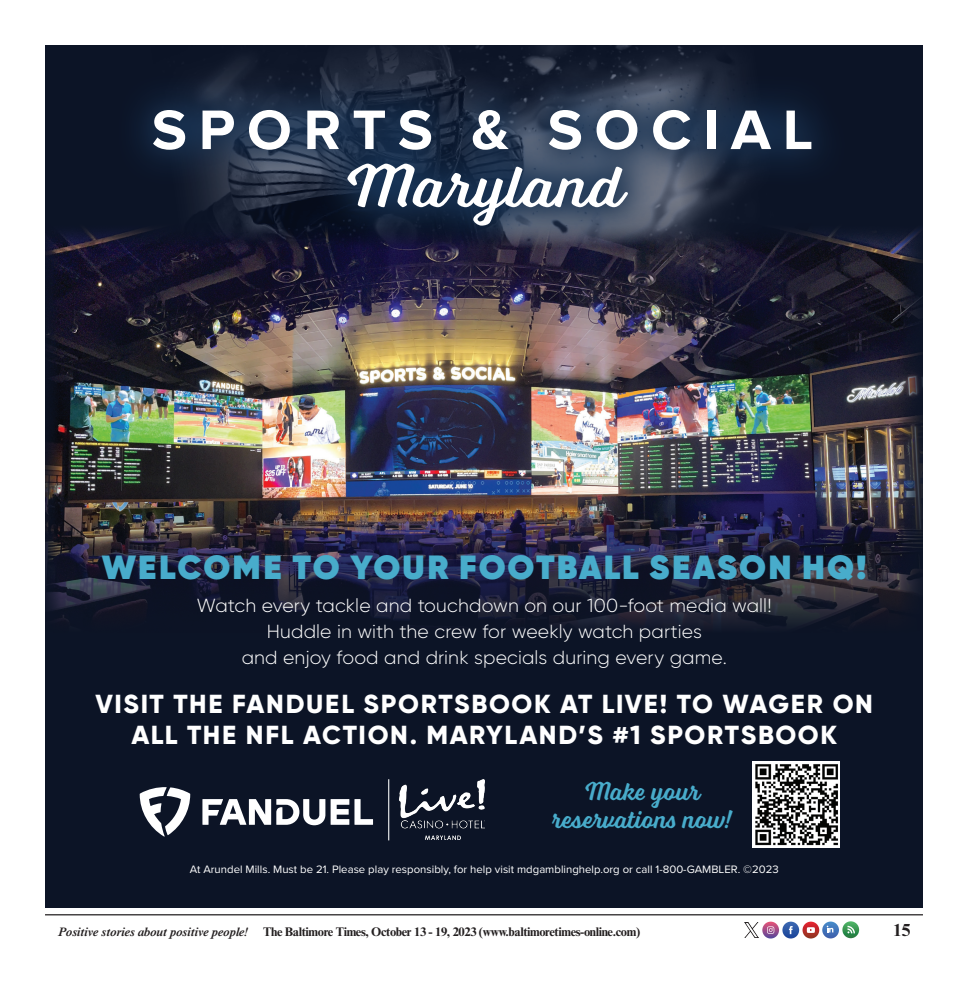
<style>
.page{position:relative;width:968px;height:990px;background:#fff}
.page>*{position:absolute;margin:0;border:0;box-sizing:border-box;transform-origin:0 0}
.t1{font:800 33.5px "Gilroy";letter-spacing:.06em;color:#48accb}
.t2{font:800 26.12px/31.2px "Gilroy";letter-spacing:.06em;color:#fff;text-align:center}
.t3{font:26.12px/27.6px "Voltage";color:#48accb;text-align:center}
.t4{font:300 18.88px/26.2px "Gilroy";letter-spacing:.005em;color:#fff;text-align:center}
.t5{font:700 17.5px "Times NRMT Std";color:#231f20}
.t6{font:700 12.5px "Times NRMT Std";letter-spacing:-.03em;color:#231f20}
.t7{font:italic 600 12.5px "Times NRMT Std";letter-spacing:-.03em;color:#231f20}
.t8{font:11.12px "Proxima Nova";color:#fff}
</style>
<div class="page">
<img style="left:842px;top:921px;width:17px;height:17px">
<svg style="left:847px;top:926px;width:8px;height:7px"></svg>
<img style="left:762px;top:922px;width:17px;height:17px">
<svg style="left:767px;top:926px;width:7px;height:8px"></svg>
<img style="left:782px;top:922px;width:17px;height:17px">
<svg style="left:789px;top:926px;width:3px;height:8px"></svg>
<img style="left:802px;top:922px;width:17px;height:17px">
<svg style="left:806px;top:927px;width:8px;height:6px"></svg>
<img style="left:822px;top:922px;width:17px;height:16px">
<svg style="left:826px;top:926px;width:7px;height:6px"></svg>
<img style="left:745px;top:923px;width:13px;height:14px">
<hr style="left:45px;top:914px;width:877px;height:1px;background:#231f20">
<div style="left:45px;top:45px;width:877px;height:862px;background:#0c1426"></div>
<img style="left:223px;top:45px;width:511px;height:24px">
<img style="left:752px;top:761px;width:87px;height:86px">
<svg style="left:139px;top:69px;width:682px;height:153px"></svg>
<svg style="left:153px;top:110px;width:32px;height:40px"></svg>
<svg style="left:202px;top:111px;width:32px;height:38px"></svg>
<svg style="left:249px;top:110px;width:41px;height:40px;background:#919ba9"></svg>
<svg style="left:307px;top:111px;width:32px;height:38px"></svg>
<svg style="left:354px;top:111px;width:31px;height:38px"></svg>
<svg style="left:399px;top:110px;width:32px;height:40px"></svg>
<svg style="left:473px;top:110px;width:35px;height:40px"></svg>
<svg style="left:549px;top:110px;width:32px;height:40px"></svg>
<svg style="left:596px;top:110px;width:41px;height:40px;background:#96a0ae"></svg>
<svg style="left:653px;top:110px;width:37px;height:40px"></svg>
<div style="left:707px;top:111px;width:8px;height:38px;background:#fff"></div>
<svg style="left:730px;top:111px;width:41px;height:38px;background:#86909f"></svg>
<svg style="left:786px;top:111px;width:25px;height:38px"></svg>
<svg style="left:347px;top:164px;width:281px;height:58px;background:#627184"></svg>
<img style="left:45px;top:222px;width:877px;height:405px">
<svg style="left:140px;top:787px;width:233px;height:50px"></svg>
<img style="left:399px;top:779px;width:85px;height:60px">
<hr style="left:388px;top:779px;width:1px;height:61px;background:#fff">
<p class="t1" style="left:102px;top:546px;width:766px">WELCOME TO YOUR FOOTBALL SEASON HQ!</p>
<p class="t4" style="left:197px;top:592px;width:576px">Watch every tackle and touchdown on our 100-foot media wall!<br>Huddle in with the crew for weekly watch parties<br>and enjoy food and drink specials during every game.</p>
<p class="t2" style="left:95px;top:688px;width:779px">VISIT THE FANDUEL SPORTSBOOK AT LIVE! TO WAGER ON<br>ALL THE NFL ACTION. MARYLAND’S #1 SPORTSBOOK</p>
<p class="t3" style="left:552px;top:778px;width:182px">Make your reservations now!</p>
<p class="t8" style="left:190px;top:861px;width:590px">At Arundel Mills. Must be 21. Please play responsibly, for help visit mdgamblinghelp.org or call 1-800-GAMBLER. ©2023</p>
<p class="t7" style="left:58px;top:925px;width:192px">Positive stories about positive people!</p>
<p class="t6" style="left:263px;top:924px;width:378px">The Baltimore Times, October 13 - 19, 2023 (www.baltimoretimes-online.com)</p>
<p class="t5" style="left:893px;top:919px;width:19px">15</p>
</div>
